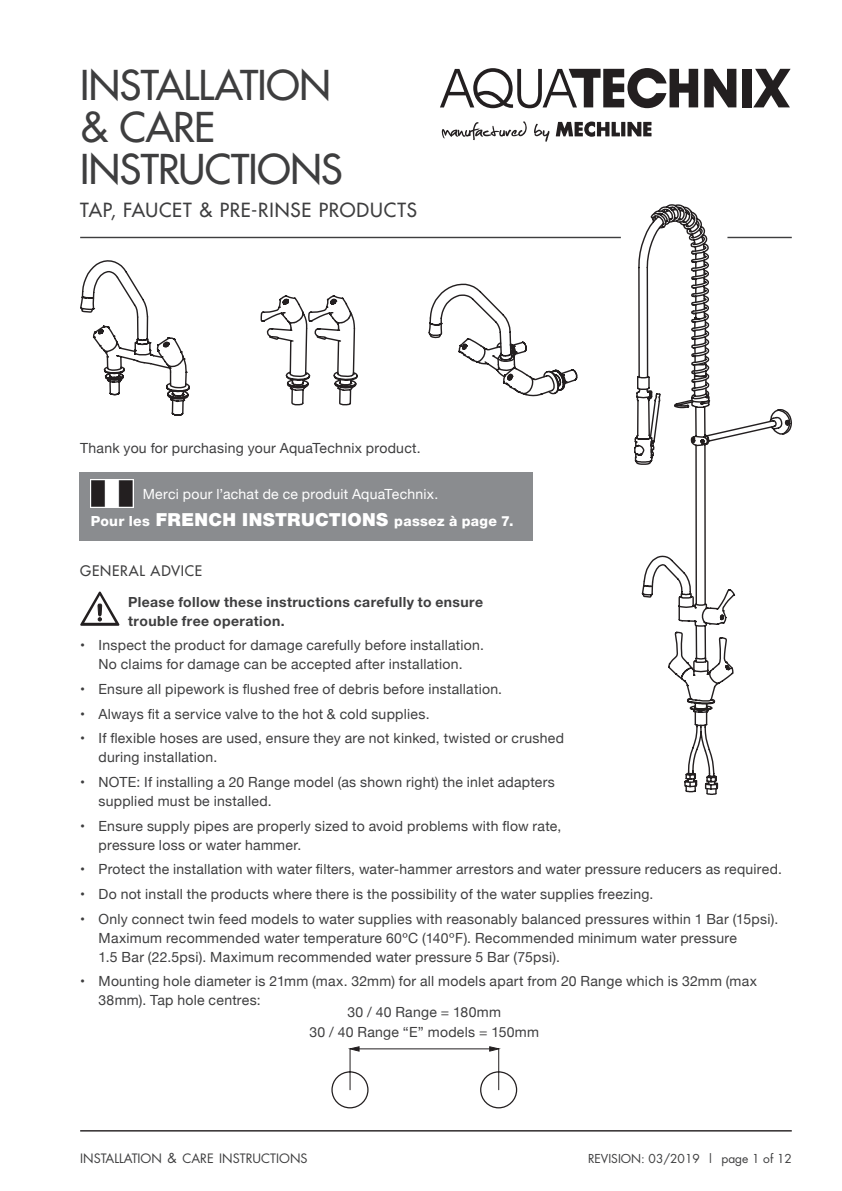
<style>
.page{position:relative;width:842px;height:1191px;background:#fff}
.page>*{position:absolute;margin:0;border:0;box-sizing:border-box;transform-origin:0 0}
.Lv1_Main_Heading{font:40px/42px "Futura";letter-spacing:-.015em;color:#3e3e3f}
.Lv1_Main_Heading-2{font:19px "Futura";letter-spacing:.04em;color:#3e3e3f}
.Lv4_Subheadings__gre{font:14.2px "Futura";letter-spacing:.055em;color:#3e3e3f}
.Lv5_Body_copy{font:14px/19px "Helvetica Neue";letter-spacing:.02em;color:#3e3e3f}
.Lv4_Subheadings__gre-2{font:700 14px/19px "Helvetica Neue LT Std";letter-spacing:.025em;color:#3e3e3f}
.Lv5_Body_copy-2{font:14px "Helvetica Neue";letter-spacing:.02em;color:#fff}
.Lv5_Body_copy-3{font:800 14px "Helvetica Neue";letter-spacing:.02em;color:#fff}
.t1{font:12.6px "Futura";color:#3e3e3f}
.t2{font:12px "Futura";color:#3e3e3f}
.s1{font-weight:900;font-size:18px}
.s2{font-size:13.4px}
</style>
<div class="page">
<svg style="left:80px;top:260px;width:264px;height:156px"></svg>
<svg style="left:674px;top:673px;width:60px;height:122px"></svg>
<svg style="left:638px;top:204px;width:154px;height:469px"></svg>
<svg style="left:638px;top:435px;width:97px;height:225px"></svg>
<svg style="left:461px;top:435px;width:193px;height:153px"></svg>
<svg style="left:430px;top:283px;width:75px;height:33px"></svg>
<svg style="left:292px;top:316px;width:499px;height:119px"></svg>
<hr style="left:80px;top:1130px;width:712px;height:1px;background:#231f20">
<hr style="left:727px;top:237px;width:65px;height:1px;background:#3e3e3f">
<svg style="left:704px;top:69px;width:32px;height:38px"></svg>
<div style="left:742px;top:69px;width:10px;height:38px;background:#231f20"></div>
<svg style="left:753px;top:69px;width:38px;height:38px"></svg>
<svg style="left:442px;top:121px;width:85px;height:19px"></svg>
<svg style="left:534px;top:124px;width:15px;height:18px"></svg>
<svg style="left:556px;top:121px;width:64px;height:16px"></svg>
<svg style="left:621px;top:122px;width:4px;height:14px"></svg>
<svg style="left:627px;top:122px;width:24px;height:14px"></svg>
<svg style="left:440px;top:68px;width:258px;height:40px"></svg>
<hr style="left:80px;top:237px;width:541px;height:1px;background:#3e3e3f">
<svg style="left:80px;top:591px;width:40px;height:35px"></svg>
<div style="left:98px;top:603px;width:4px;height:13px;border:1px solid #231f20;border-radius:2px"></div>
<svg style="left:331px;top:1070px;width:186px;height:38px"></svg>
<hr style="left:350px;top:1048px;width:1px;height:41px;background:#231f20">
<hr style="left:498px;top:1048px;width:1px;height:41px;background:#231f20">
<hr style="left:359px;top:1048px;width:131px;height:1px;background:#231f20">
<svg style="left:349px;top:1046px;width:11px;height:6px"></svg>
<svg style="left:489px;top:1046px;width:11px;height:6px"></svg>
<div style="left:79px;top:472px;width:454px;height:68px;background:#8a8c8f"></div>
<img style="left:91px;top:479px;width:42px;height:28px">
<p class="Lv1_Main_Heading" style="left:80px;top:64px;width:264px">INSTALLATION &amp; CARE<br>INSTRUCTIONS</p>
<p class="Lv1_Main_Heading-2" style="left:80px;top:198px;width:338px">TAP, FAUCET &amp; PRE-RINSE PRODUCTS</p>
<p class="Lv5_Body_copy" style="left:80px;top:439px;width:342px">Thank you for purchasing your AquaTechnix product.</p>
<p class="Lv5_Body_copy-2" style="left:143px;top:484px;width:297px">Merci pour l’achat de ce produit AquaTechnix.</p>
<p class="Lv5_Body_copy-3" style="left:91px;top:513px;width:424px">Pour les <span class="s1">FRENCH INSTRUCTIONS</span> passez à page 7.</p>
<p class="Lv4_Subheadings__gre" style="left:80px;top:562px;width:124px">GENERAL ADVICE</p>
<p class="Lv4_Subheadings__gre-2" style="left:128px;top:592px;width:356px">Please follow these instructions carefully to ensure trouble free operation.</p>
<p class="Lv5_Body_copy" style="left:80px;top:636px;width:405px;text-align:center">• Inspect the product for damage carefully before installation.<br>No claims for damage can be accepted after installation.</p>
<p class="Lv5_Body_copy" style="left:80px;top:680px;width:423px">• Ensure all pipework is flushed free of debris before installation.</p>
<p class="Lv5_Body_copy" style="left:80px;top:705px;width:351px">• Always fit a service valve to the hot &amp; cold supplies.</p>
<p class="Lv5_Body_copy" style="left:99px;top:729px;width:467px;text-indent:-18px">• If flexible hoses are used, ensure they are not kinked, twisted or crushed during installation.</p>
<p class="Lv5_Body_copy" style="left:99px;top:773px;width:458px;text-indent:-18px">• NOTE: If installing a 20 Range model (as shown right) the inlet adapters supplied must be installed.</p>
<p class="Lv5_Body_copy" style="left:99px;top:817px;width:464px;text-indent:-18px">• Ensure supply pipes are properly sized to avoid problems with flow rate, pressure loss or water hammer.</p>
<p class="Lv5_Body_copy" style="left:80px;top:860px;width:703px">• Protect the installation with water filters, water-hammer arrestors and water pressure reducers as required.</p>
<p class="Lv5_Body_copy" style="left:80px;top:885px;width:575px">• Do not install the products where there is the possibility of the water supplies freezing.</p>
<p class="Lv5_Body_copy" style="left:99px;top:910px;width:681px;text-indent:-18px">• Only connect twin feed models to water supplies with reasonably balanced pressures within 1 Bar (15psi).<br>Maximum recommended water temperature 60ºC (140ºF). Recommended minimum water pressure<br>1.5 Bar (22.5psi). Maximum recommended water pressure 5 Bar (75psi).</p>
<p class="Lv5_Body_copy" style="left:99px;top:972px;width:660px;text-indent:-18px">• Mounting hole diameter is 21mm (max. 32mm) for all models apart from 20 Range which is 32mm (max<br>38mm). Tap hole centres:</p>
<p class="Lv5_Body_copy" style="left:347px;top:1003px;width:155px">30 / 40 Range = 180mm</p>
<p class="Lv5_Body_copy" style="left:309px;top:1022px;width:231px">30 / 40 Range “E” models = 150mm</p>
<p class="t1" style="left:80px;top:1149px;width:229px">INSTALLATION <span class="s2">&amp;</span> CARE INSTRUCTIONS</p>
<p class="t2" style="left:588px;top:1150px;width:205px">REVISION: 03/2019 | page 1 of 12</p>
</div>
